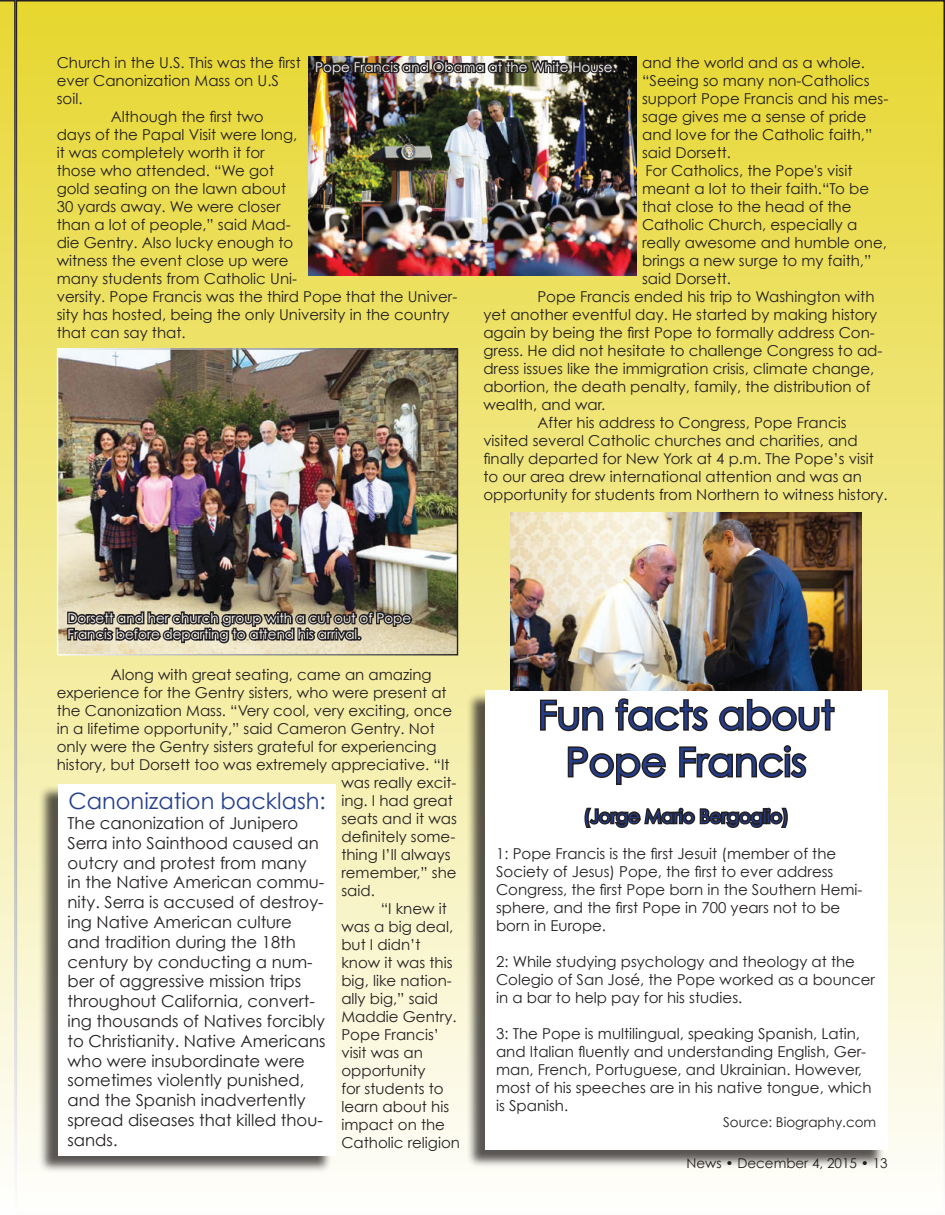
<style>
.page{position:relative;width:945px;height:1215px;background:#fff}
.page>*{position:absolute;margin:0;border:0;box-sizing:border-box;transform-origin:0 0}
.t1{font:39px/46.8px "Century Gothic";color:#253f8e;text-align:center}
.t2{font:22.5px "Century Gothic";color:#253f8e}
.t3{font:18px "Century Gothic";color:#253f8e}
.t4{font:16.5px/19.8px "Century Gothic";color:#231f20}
.t5{font:15px/18px "Century Gothic";color:#231f20}
.t6{font:13.5px/16.2px "Century Gothic";color:#fff}
.t7{font:13.5px "Century Gothic";color:#231f20}
</style>
<div class="page">
<div style="left:16px;top:1px;width:928px;height:1213px;background:linear-gradient(to bottom,#e6d62f,#fefefd)"></div>
<svg style="left:0;top:0;width:16px;height:1163px;background:#f1e994"></svg>
<div style="left:38px;top:785px;width:294px;height:388px;background:#231f20;opacity:.75"></div>
<div style="left:58px;top:784px;width:278px;height:372px;background:#fff"></div>
<div style="left:466px;top:692px;width:419px;height:477px;background:#231f20;opacity:.75"></div>
<div style="left:485px;top:690px;width:403px;height:460px;background:#fff"></div>
<svg style="left:540px;top:699px;width:64px;height:33px"></svg>
<svg style="left:615px;top:698px;width:93px;height:34px"></svg>
<svg style="left:719px;top:698px;width:116px;height:34px"></svg>
<svg style="left:567px;top:746px;width:99px;height:39px"></svg>
<svg style="left:679px;top:745px;width:128px;height:33px"></svg>
<svg style="left:584px;top:807px;width:204px;height:21px"></svg>
<img style="left:59px;top:350px;width:397px;height:303px">
<img style="left:510px;top:512px;width:352px;height:179px">
<svg style="left:66px;top:609px;width:348px;height:52px;background:#a59d84"></svg>
<img style="left:308px;top:57px;width:329px;height:219px">
<img style="left:313px;top:56px;width:307px;height:38px">
<p class="t5" style="left:57px;top:53px;width:246px">Church in the U.S. This was the first</p>
<p class="t5" style="left:57px;top:71px;width:224px">ever Canonization Mass on U.S</p>
<p class="t5" style="left:57px;top:89px;width:27px">soil.</p>
<p class="t5" style="left:111px;top:107px;width:155px">Although the first two</p>
<p class="t5" style="left:57px;top:125px;width:242px">days of the Papal Visit were long,</p>
<p class="t5" style="left:57px;top:143px;width:210px">it was completely worth it for</p>
<p class="t5" style="left:57px;top:161px;width:219px">those who attended. “We got</p>
<p class="t5" style="left:57px;top:179px;width:231px">gold seating on the lawn about</p>
<p class="t5" style="left:57px;top:197px;width:225px">30 yards away. We were closer</p>
<p class="t5" style="left:57px;top:215px;width:236px">than a lot of people,” said Mad-</p>
<p class="t5" style="left:57px;top:233px;width:238px">die Gentry. Also lucky enough to</p>
<p class="t5" style="left:57px;top:251px;width:233px">witness the event close up were</p>
<p class="t5" style="left:57px;top:269px;width:242px">many students from Catholic Uni-</p>
<p class="t5" style="left:57px;top:287px;width:402px">versity. Pope Francis was the third Pope that the Univer-</p>
<p class="t5" style="left:57px;top:305px;width:394px">sity has hosted, being the only University in the country</p>
<p class="t5" style="left:57px;top:323px;width:130px">that can say that.</p>
<p class="t5" style="left:642px;top:53px;width:224px">and the world and as a whole.</p>
<p class="t5" style="left:642px;top:71px;width:229px">“Seeing so many non-Catholics</p>
<p class="t5" style="left:642px;top:89px;width:248px">support Pope Francis and his mes-</p>
<p class="t5" style="left:642px;top:107px;width:226px">sage gives me a sense of pride</p>
<p class="t5" style="left:642px;top:125px;width:232px">and love for the Catholic faith,”</p>
<p class="t5" style="left:642px;top:143px;width:90px">said Dorsett.</p>
<p class="t5" style="left:645px;top:161px;width:209px">For Catholics, the Pope's visit</p>
<p class="t5" style="left:642px;top:179px;width:229px">meant a lot to their faith.“To be</p>
<p class="t5" style="left:642px;top:197px;width:211px">that close to the head of the</p>
<p class="t5" style="left:642px;top:215px;width:217px">Catholic Church, especially a</p>
<p class="t5" style="left:642px;top:233px;width:246px">really awesome and humble one,</p>
<p class="t5" style="left:642px;top:251px;width:231px">brings a new surge to my faith,”</p>
<p class="t5" style="left:642px;top:269px;width:90px">said Dorsett.</p>
<p class="t5" style="left:537px;top:287px;width:339px">Pope Francis ended his trip to Washington with</p>
<p class="t5" style="left:483px;top:305px;width:395px">yet another eventful day. He started by making history</p>
<p class="t5" style="left:483px;top:323px;width:393px">again by being the first Pope to formally address Con-</p>
<p class="t5" style="left:483px;top:341px;width:401px">gress. He did not hesitate to challenge Congress to ad-</p>
<p class="t5" style="left:483px;top:359px;width:392px">dress issues like the immigration crisis, climate change,</p>
<p class="t5" style="left:483px;top:377px;width:389px">abortion, the death penalty, family, the distribution of</p>
<p class="t5" style="left:483px;top:395px;width:124px">wealth, and war.</p>
<p class="t5" style="left:537px;top:413px;width:311px">After his address to Congress, Pope Francis</p>
<p class="t5" style="left:483px;top:431px;width:376px">visited several Catholic churches and charities, and</p>
<p class="t5" style="left:483px;top:449px;width:392px">finally departed for New York at 4 p.m. The Pope’s visit</p>
<p class="t5" style="left:483px;top:467px;width:380px">to our area drew international attention and was an</p>
<p class="t5" style="left:483px;top:485px;width:406px">opportunity for students from Northern to witness history.</p>
<p class="t6" style="left:315px;top:58px;width:303px">Pope Francis and Obama at the White House.</p>
<p class="t6" style="left:67px;top:610px;width:345px">Dorsett and her church group with a cut out of Pope<br>Francis before departing to attend his arrival.</p>
<p class="t5" style="left:111px;top:665px;width:323px">Along with great seating, came an amazing</p>
<p class="t5" style="left:57px;top:683px;width:392px">experience for the Gentry sisters, who were present at</p>
<p class="t5" style="left:57px;top:701px;width:397px">the Canonization Mass. “Very cool, very exciting, once</p>
<p class="t5" style="left:57px;top:719px;width:380px">in a lifetime opportunity,” said Cameron Gentry. Not</p>
<p class="t5" style="left:57px;top:737px;width:381px">only were the Gentry sisters grateful for experiencing</p>
<p class="t5" style="left:57px;top:755px;width:394px">history, but Dorsett too was extremely appreciative. “It</p>
<p class="t5" style="left:341px;top:773px;width:117px">was really excit-</p>
<p class="t5" style="left:341px;top:791px;width:113px">ing. I had great</p>
<p class="t5" style="left:341px;top:809px;width:117px">seats and it was</p>
<p class="t5" style="left:341px;top:827px;width:115px">definitely some-</p>
<p class="t5" style="left:341px;top:845px;width:111px">thing I’ll always</p>
<p class="t5" style="left:341px;top:863px;width:117px">remember,” she</p>
<p class="t5" style="left:341px;top:881px;width:35px">said.</p>
<p class="t5" style="left:381px;top:899px;width:68px">“I knew it</p>
<p class="t5" style="left:341px;top:917px;width:113px">was a big deal,</p>
<p class="t5" style="left:341px;top:935px;width:81px">but I didn’t</p>
<p class="t5" style="left:341px;top:953px;width:113px">know it was this</p>
<p class="t5" style="left:341px;top:971px;width:112px">big, like nation-</p>
<p class="t5" style="left:341px;top:989px;width:98px">ally big,” said</p>
<p class="t5" style="left:341px;top:1007px;width:117px">Maddie Gentry.</p>
<p class="t5" style="left:341px;top:1025px;width:99px">Pope Francis’</p>
<p class="t5" style="left:341px;top:1043px;width:83px">visit was an</p>
<p class="t5" style="left:341px;top:1061px;width:86px">opportunity</p>
<p class="t5" style="left:341px;top:1079px;width:104px">for students to</p>
<p class="t5" style="left:341px;top:1097px;width:109px">learn about his</p>
<p class="t5" style="left:341px;top:1115px;width:105px">impact on the</p>
<p class="t5" style="left:341px;top:1133px;width:120px">Catholic religion</p>
<h2 class="t2" style="left:69px;top:787px;width:259px">Canonization backlash:</h2>
<p class="t4" style="left:68px;top:813px;width:260px">The canonization of Junipero<br>Serra into Sainthood caused an outcry and protest from many<br>in the Native American commu&shy;nity. Serra is accused of destroy&shy;ing Native American culture and tradition during the 18th century by conducting a num&shy;ber of aggressive mission trips throughout California, convert&shy;ing thousands of Natives forcibly to Christianity. Native Americans who were insubordinate were sometimes violently punished, and the Spanish inadvertently spread diseases that killed thou&shy;sands.</p>
<h1 class="t1" style="left:538px;top:691px;width:298px">Fun facts about<br>Pope Francis</h1>
<p class="t3" style="left:584px;top:805px;width:207px">(Jorge Mario Bergoglio)</p>
<p class="t5" style="left:496px;top:844px;width:368px">1: Pope Francis is the first Jesuit (member of the Society of Jesus) Pope, the first to ever address Congress, the first Pope born in the Southern Hemi&shy;sphere, and the first Pope in 700 years not to be born in Europe.</p>
<p class="t5" style="left:496px;top:952px;width:380px">2: While studying psychology and theology at the<br>Colegio of San José, the Pope worked as a bouncer in a bar to help pay for his studies.</p>
<p class="t5" style="left:496px;top:1024px;width:377px">3: The Pope is multilingual, speaking Spanish, Latin, and Italian fluently and understanding English, Ger&shy;man, French, Portuguese, and Ukrainian. However, most of his speeches are in his native tongue, which is Spanish.</p>
<p class="t7" style="left:723px;top:1114px;width:155px">Source: Biography.com</p>
<p class="t7" style="left:686px;top:1155px;width:203px">News • December 4, 2015 • 13</p>
</div>
